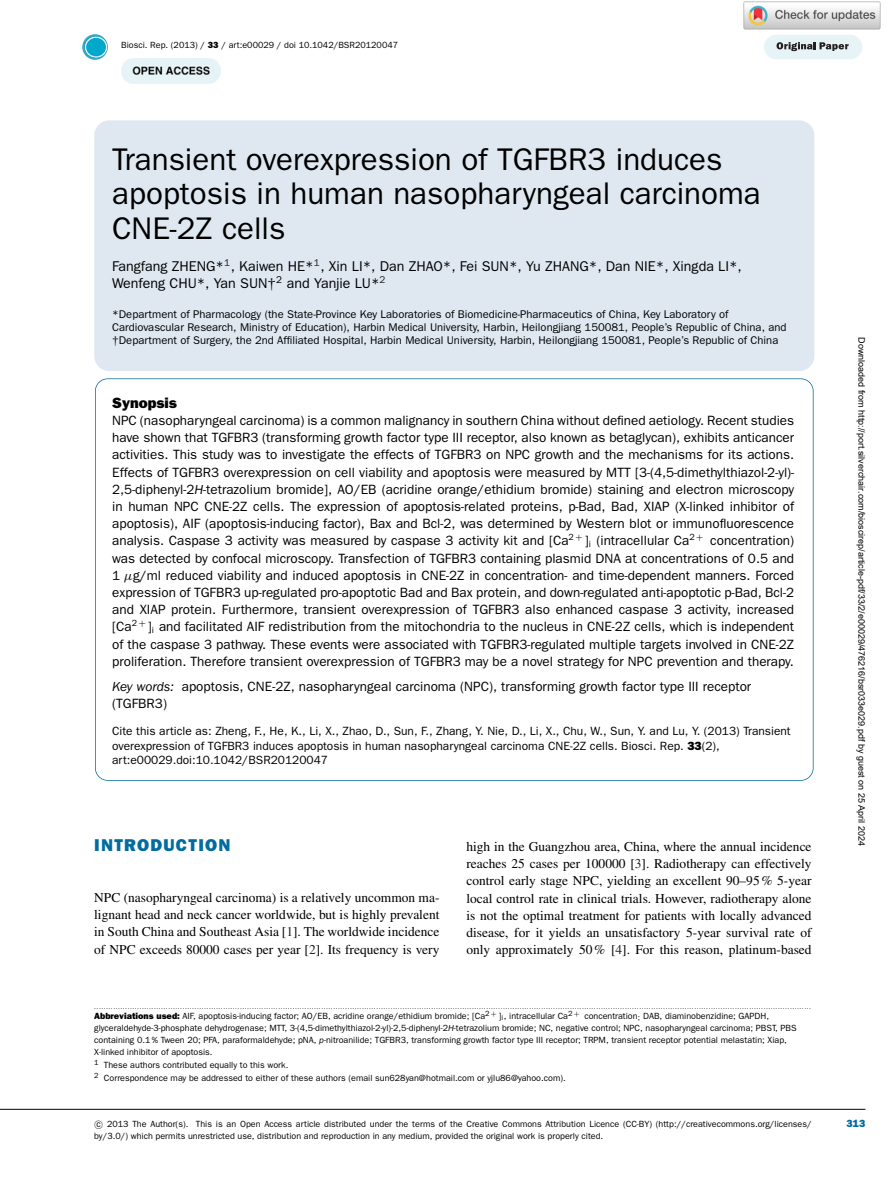
<style>
.page{position:relative;width:893px;height:1183px;background:#fff}
.page>*{position:absolute;margin:0;border:0;box-sizing:border-box;transform-origin:0 0}
.t1{font:31.35px/34.3px "Franklin Gothic";color:#000}
.t2{font:800 17.25px "Franklin Gothic";letter-spacing:.075em;color:#006ca0}
.t3{font:800 15px "Franklin Gothic";color:#000}
.t4{font:14.25px/17.2px "Franklin Gothic";color:#000}
.t5{font:13.5px/17.2px "Franklin Gothic";color:#000;text-align:justify}
.t6{font:13.5px/17.2px "Times";color:#000;text-align:justify}
.t7{font:12px/14.2px "Franklin Gothic";color:#000}
.t8{font:11.25px/12.8px "Franklin Gothic";color:#000}
.t9{font:800 10.5px "Franklin Gothic";color:#006ca0}
.t10{font:9px/12px "Franklin Gothic";color:#000}
.t11{font:9px "Arial";color:#000}
.t12{font:6px "Franklin Gothic";color:#000}
.s1{font-weight:800}
.s2{font-style:italic}
.s3{font-family:"RMTMI"}
.s4{color:#231f20}
.s5{font-family:"CMSY10"}
</style>
<div class="page">
<svg style="left:82px;top:34px;width:26px;height:26px"></svg>
<svg style="left:85px;top:36px;width:22px;height:22px"></svg>
<div style="left:86px;top:38px;width:20px;height:18px;background:#00a8cb;border-radius:50%"></div>
<div style="left:764px;top:34px;width:98px;height:25px;background:#e7f4f7;border-radius:12px"></div>
<div style="left:763px;top:34px;width:100px;height:26px;border:1px solid #fff;border-radius:13px"></div>
<svg style="left:776px;top:42px;width:73px;height:9px"></svg>
<img style="left:122px;top:58px;width:98px;height:25px">
<div style="left:94px;top:120px;width:720px;height:251px;background:#dfe8f1;border-radius:15px"></div>
<hr style="left:0;top:1108px;width:865px;height:1px;background:#000">
<img style="left:743px;top:1px;width:138px;height:29px">
<p class="t10" style="left:121px;top:39px;width:278px">Biosci. Rep. (2013) / <span class="s1">33</span> / art:e00029 / doi 10.1042/BSR20120047</p>
<h1 class="t1" style="left:112px;top:145px;width:650px">Transient overexpression of TGFBR3 induces apoptosis in human nasopharyngeal carcinoma<br>CNE-2Z cells</h1>
<p class="t4" style="left:112px;top:258px;width:631px">Fangfang ZHENG*<sup>1</sup>, Kaiwen HE*<sup>1</sup>, Xin LI*, Dan ZHAO*, Fei SUN*, Yu ZHANG*, Dan NIE*, Xingda LI*,<br>Wenfeng CHU*, Yan SUN†<sup>2</sup> and Yanjie LU*<sup>2</sup></p>
<p class="t8" style="left:112px;top:309px;width:676px">*Department of Pharmacology (the State-Province Key Laboratories of Biomedicine-Pharmaceutics of China, Key Laboratory of<br>Cardiovascular Research, Ministry of Education), Harbin Medical University, Harbin, Heilongjiang 150081, People’s Republic of China, and †Department of Surgery, the 2nd Affiliated Hospital, Harbin Medical University, Harbin, Heilongjiang 150081, People’s Republic of China</p>
<p class="t3" style="left:112px;top:397px;width:66px">Synopsis</p>
<p class="t5" style="left:112px;top:413px;width:683px">NPC (nasopharyngeal carcinoma) is a common malignancy in southern China without defined aetiology. Recent studies have shown that TGFBR3 (transforming growth factor type III receptor, also known as betaglycan), exhibits anticancer activities. This study was to investigate the effects of TGFBR3 on NPC growth and the mechanisms for its actions.<br>Effects of TGFBR3 overexpression on cell viability and apoptosis were measured by MTT [3-(4,5-dimethylthiazol-2-yl)- 2,5-diphenyl-2<span class="s2">H</span>-tetrazolium bromide], AO/EB (acridine orange/ethidium bromide) staining and electron microscopy in human NPC CNE-2Z cells. The expression of apoptosis-related proteins, p-Bad, Bad, XIAP (X-linked inhibitor of apoptosis), AIF (apoptosis-inducing factor), Bax and Bcl-2, was determined by Western blot or immunofluorescence analysis. Caspase 3 activity was measured by caspase 3 activity kit and [Ca<sup>2</sup> <sup>+</sup> ]<sub>i</sub> (intracellular Ca<sup>2</sup> <sup>+</sup> concentration) was detected by confocal microscopy. Transfection of TGFBR3 containing plasmid DNA at concentrations of 0.5 and 1 <span class="s3">μ</span>g/ml reduced viability and induced apoptosis in CNE-2Z in concentration- and time-dependent manners. Forced expression of TGFBR3 up-regulated pro-apoptotic Bad and Bax protein, and down-regulated anti-apoptotic p-Bad, Bcl-2 and XIAP protein. Furthermore, transient overexpression of TGFBR3 also enhanced caspase 3 activity, increased [Ca<sup>2</sup> <sup>+</sup> ]<sub>i</sub> and facilitated AIF redistribution from the mitochondria to the nucleus in CNE-2Z cells, which is independent of the caspase 3 pathway. These events were associated with TGFBR3-regulated multiple targets involved in CNE-2Z proliferation. Therefore transient overexpression of TGFBR3 may be a novel strategy for NPC prevention and therapy.</p>
<p class="t5" style="left:112px;top:678px;width:641px"><span class="s2">Key words:</span> apoptosis, CNE-2Z, nasopharyngeal carcinoma (NPC), transforming growth factor type III receptor (TGFBR3)</p>
<p class="t7" style="left:112px;top:725px;width:680px">Cite this article as: Zheng, F., He, K., Li, X., Zhao, D., Sun, F., Zhang, Y. Nie, D., Li, X., Chu, W., Sun, Y. and Lu, Y. (2013) Transient overexpression of TGFBR3 induces apoptosis in human nasopharyngeal carcinoma CNE-2Z cells. Biosci. Rep. <span class="s1">33</span>(2), art:e00029.doi:10.1042/BSR20120047</p>
<p class="t2" style="left:94px;top:839px;width:138px">INTRODUCTION</p>
<p class="t6" style="left:94px;top:889px;width:347px">NPC (nasopharyngeal carcinoma) is a relatively uncommon ma&shy;lignant head and neck cancer worldwide, but is highly prevalent in South China and Southeast Asia [<span class="s4">1</span>]. The worldwide incidence of NPC exceeds 80000 cases per year [<span class="s4">2</span>]. Its frequency is very</p>
<p class="t6" style="left:466px;top:838px;width:347px">high in the Guangzhou area, China, where the annual incidence reaches 25 cases per 100000 [<span class="s4">3</span>]. Radiotherapy can effectively control early stage NPC, yielding an excellent 90–95 % 5-year local control rate in clinical trials. However, radiotherapy alone is not the optimal treatment for patients with locally advanced disease, for it yields an unsatisfactory 5-year survival rate of only approximately 50 % [<span class="s4">4</span>]. For this reason, platinum-based</p>
<p class="t12" style="left:94px;top:1004px;width:718px">............................................................................................................................................................................................................................................................................................................</p>
<p class="t10" style="left:94px;top:1010px;width:704px"><span class="s1">Abbreviations used:</span> AIF, apoptosis-inducing factor; AO/EB, acridine orange/ethidium bromide; [Ca<sup>2</sup> <sup>+</sup> ]<sub>i</sub>, intracellular Ca<sup>2</sup> <sup>+</sup> concentration<sub>;</sub> DAB, diaminobenzidine; GAPDH, glyceraldehyde-3-phosphate dehydrogenase; MTT, 3-(4,5-dimethylthiazol-2-yl)-2,5-diphenyl-2<span class="s2">H</span>-tetrazolium bromide; NC, negative control; NPC, nasopharyngeal carcinoma; PBST, PBS containing 0.1 % Tween 20; PFA, paraformaldehyde; pNA, <span class="s2">p</span>-nitroanilide; TGFBR3, transforming growth factor type III receptor; TRPM, transient receptor potential melastatin; Xiap, X-linked inhibitor of apoptosis.</p>
<p class="t10" style="left:94px;top:1058px;width:473px;line-height:13px"><sup>1</sup> These authors contributed equally to this work.<br><sup>2</sup> Correspondence may be addressed to either of these authors (email sun628yan@hotmail.com or yjlu86@yahoo.com).</p>
<p class="t11" style="left:865px;top:337px;width:510px;rotate:90deg">Downloaded from http://port.silverchair.com/bioscirep/article-pdf/33/2/e00029/476216/bsr033e029.pdf by guest on 25 April 2024</p>
<p class="t10" style="left:94px;top:1118px;width:719px"><span class="s5">-</span>c 2013 The Author(s). This is an Open Access article distributed under the terms of the Creative Commons Attribution Licence (CC-BY) (http://creativecommons.org/licenses/ by/3.0/) which permits unrestricted use, distribution and reproduction in any medium, provided the original work is properly cited.</p>
<p class="t9" style="left:847px;top:1119px;width:20px">313</p>
</div>
